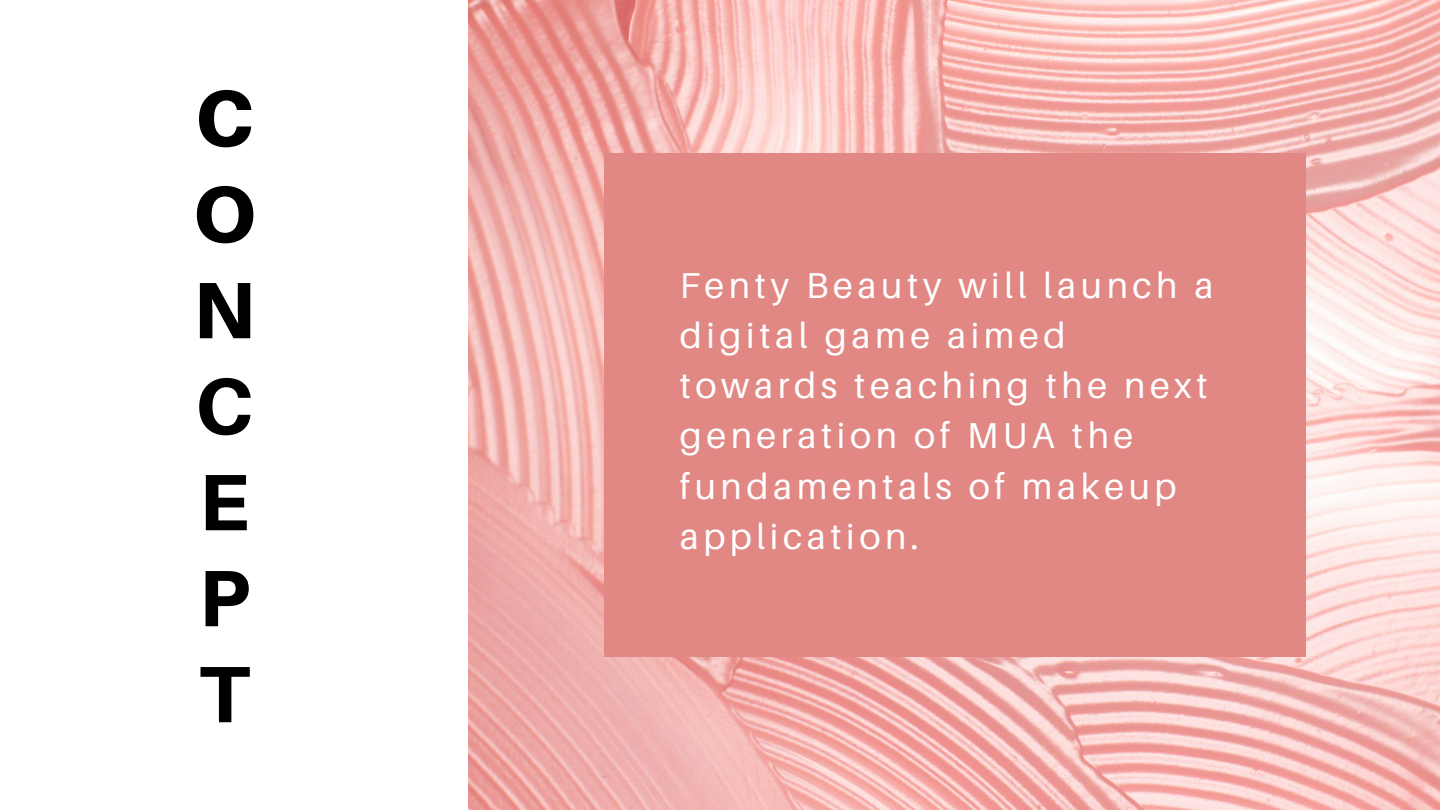
<style>
.page{position:relative;width:1440px;height:810px;background:#fff}
.page>*{position:absolute;margin:0;border:0;box-sizing:border-box;transform-origin:0 0}
.t1{font:800 80px "Aileron";color:#000}
.t2{font:900 80px "Aileron";color:#000}
.t3{font:36px/50.2px "Aileron";letter-spacing:.125em;color:#fff}
</style>
<div class="page">
<img style="left:469px;top:0;width:971px;height:810px">
<div style="left:604px;top:153px;width:702px;height:504px;background:#e18784"></div>
<p class="t2" style="left:195px;top:69px;width:60px">C</p>
<p class="t2" style="left:193px;top:165px;width:65px">O</p>
<p class="t1" style="left:193px;top:261px;width:63px">N</p>
<p class="t1" style="left:195px;top:357px;width:59px">C</p>
<p class="t1" style="left:199px;top:453px;width:52px">E</p>
<p class="t1" style="left:199px;top:549px;width:52px">P</p>
<p class="t1" style="left:199px;top:645px;width:52px">T</p>
<p class="t3" style="left:680px;top:259px;width:535px">Fenty Beauty will launch a digital game aimed towards teaching the next generation of MUA the fundamentals of makeup application.</p>
</div>
